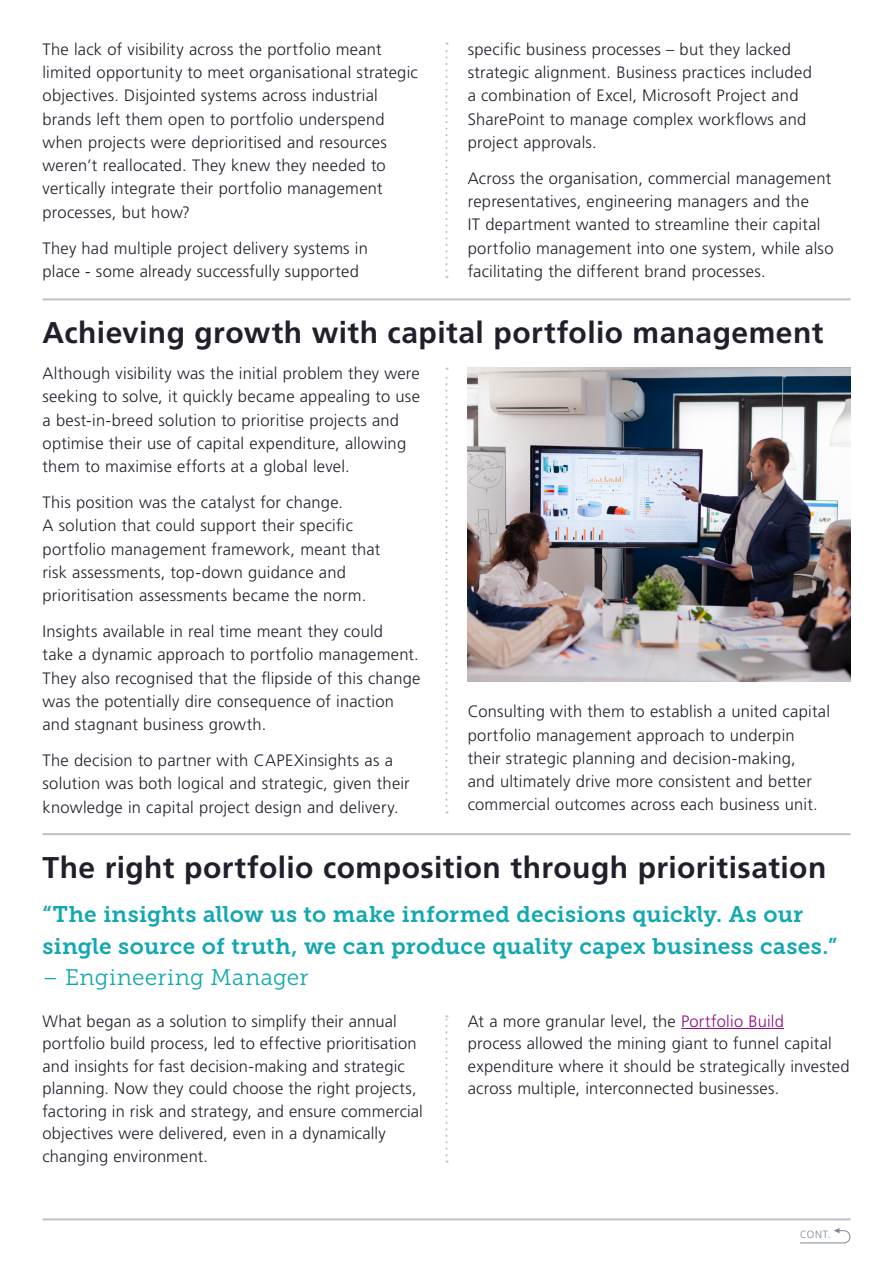
<style>
.page{position:relative;width:893px;height:1263px;background:#fff}
.page>*{position:absolute;margin:0;border:0;box-sizing:border-box;transform-origin:0 0}
.Header_1{font:700 30px "Frutiger LT Pro";letter-spacing:.015em;color:#20202c}
.QUOTE{font:22.5px/31.5px "Museo Slab 700";letter-spacing:.015em;color:#12a8b2}
.QUOTE-2{font:22.5px "Museo Slab 300";letter-spacing:.015em;color:#12a8b2}
.Body{font:300 16.5px/23.2px "Frutiger LT Pro";letter-spacing:.015em;color:#20202c}
.QUOTE-3{font:300 16.5px/22.5px "Frutiger LT Pro";letter-spacing:.01em;color:#20202c}
.t1{font:300 10.5px "Frutiger LT Pro";color:#7f8694}
.s1{color:#8d0e84}
</style>
<div class="page">
<hr style="left:43px;top:1218px;width:807px;height:2px;background:#bfc3c9">
<svg style="left:800px;top:1228px;width:51px;height:16px"></svg>
<hr style="left:681px;top:1028px;width:103px;height:1px;background:#8d0e84">
<img style="left:468px;top:368px;width:382px;height:314px">
<svg style="left:445px;top:368px;width:3px;height:445px"></svg>
<svg style="left:445px;top:1015px;width:3px;height:147px"></svg>
<svg style="left:445px;top:43px;width:3px;height:235px"></svg>
<hr style="left:43px;top:833px;width:807px;height:2px;background:#bfc3c9">
<hr style="left:43px;top:298px;width:807px;height:2px;background:#bfc3c9">
<p class="Body" style="left:43px;top:38px;width:377px">The lack of visibility across the portfolio meant limited opportunity to meet organisational strategic objectives. Disjointed systems across industrial brands left them open to portfolio underspend when projects were deprioritised and resources weren’t reallocated. They knew they needed to vertically integrate their portfolio management processes, but how?</p>
<p class="Body" style="left:43px;top:236px;width:327px">They had multiple project delivery systems in place - some already successfully supported</p>
<p class="Body" style="left:468px;top:38px;width:346px">specific business processes – but they lacked strategic alignment. Business practices included a combination of Excel, Microsoft Project and SharePoint to manage complex workflows and project approvals.</p>
<p class="Body" style="left:468px;top:167px;width:367px">Across the organisation, commercial management representatives, engineering managers and the<br>IT department wanted to streamline their capital portfolio management into one system, while also facilitating the different brand processes.</p>
<p class="Header_1" style="left:43px;top:315px;width:782px">Achieving growth with capital portfolio management</p>
<p class="Body" style="left:43px;top:362px;width:379px">Although visibility was the initial problem they were seeking to solve, it quickly became appealing to use a best-in-breed solution to prioritise projects and optimise their use of capital expenditure, allowing them to maximise efforts at a global level.</p>
<p class="Body" style="left:43px;top:491px;width:339px">This position was the catalyst for change.<br>A solution that could support their specific portfolio management framework, meant that risk assessments, top-down guidance and prioritisation assessments became the norm.</p>
<p class="Body" style="left:43px;top:620px;width:379px">Insights available in real time meant they could<br>take a dynamic approach to portfolio management.<br>They also recognised that the flipside of this change was the potentially dire consequence of inaction and stagnant business growth.</p>
<p class="Body" style="left:43px;top:749px;width:369px">The decision to partner with CAPEXinsights as a solution was both logical and strategic, given their knowledge in capital project design and delivery.</p>
<p class="Body" style="left:468px;top:700px;width:364px">Consulting with them to establish a united capital portfolio management approach to underpin their strategic planning and decision-making,<br>and ultimately drive more consistent and better commercial outcomes across each business unit.</p>
<p class="Header_1" style="left:43px;top:850px;width:785px">The right portfolio composition through prioritisation</p>
<p class="QUOTE" style="left:43px;top:899px;width:796px">“The insights allow us to make informed decisions quickly. As our single source of truth, we can produce quality capex business cases.”</p>
<p class="QUOTE-2" style="left:43px;top:965px;width:268px">– Engineering Manager</p>
<p class="QUOTE-3" style="left:43px;top:1010px;width:382px">What began as a solution to simplify their annual portfolio build process, led to effective prioritisation and insights for fast decision-making and strategic planning. Now they could choose the right projects, factoring in risk and strategy, and ensure commercial objectives were delivered, even in a dynamically changing environment.</p>
<p class="Body" style="left:468px;top:1010px;width:383px;line-height:22.5px">At a more granular level, the <span class="s1">Portfolio Build<br></span>process allowed the mining giant to funnel capital expenditure where it should be strategically invested across multiple, interconnected businesses.</p>
<p class="t1" style="left:800px;top:1228px;width:32px">CONT.</p>
</div>
